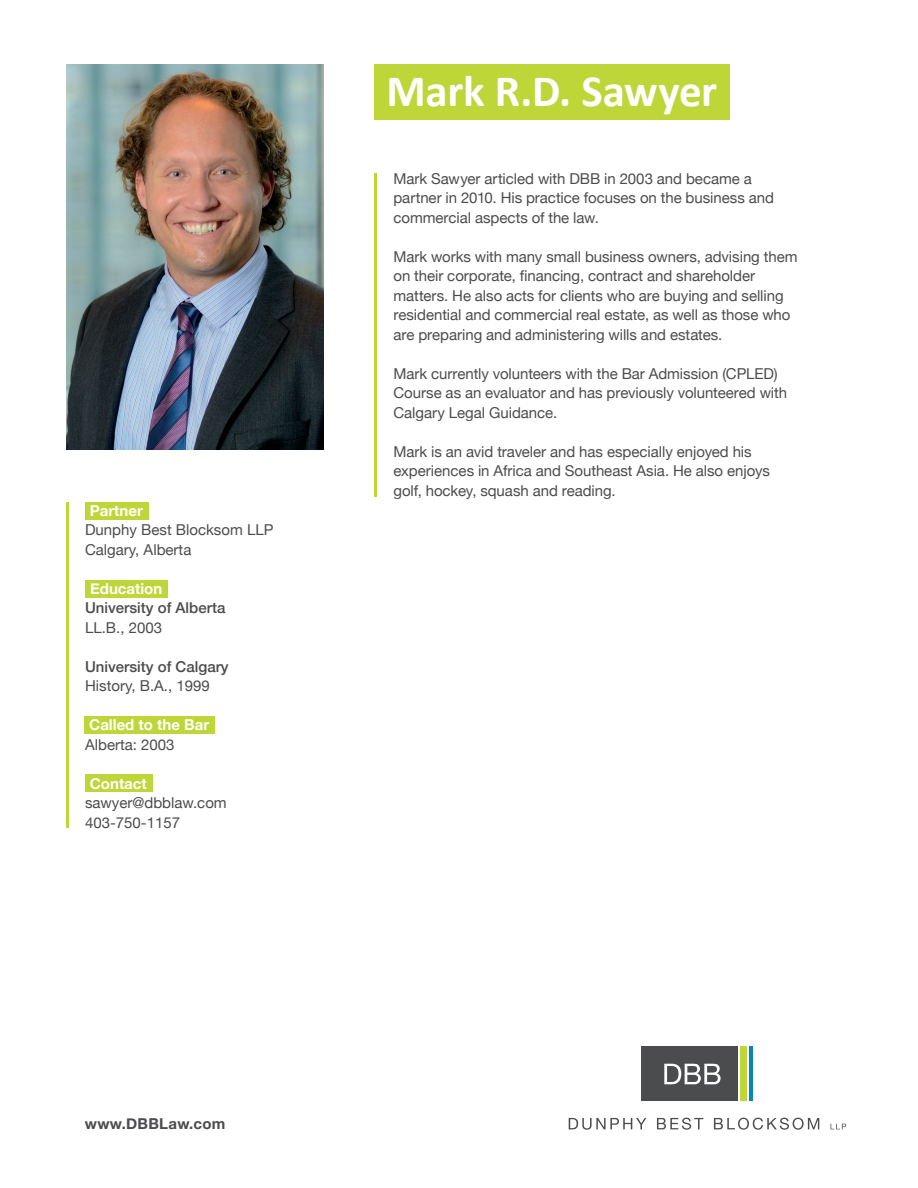
<style>
.page{position:relative;width:918px;height:1188px;background:#fff}
.page>*{position:absolute;margin:0;border:0;box-sizing:border-box;transform-origin:0 0}
.t1{font:700 45px "Calibri";letter-spacing:-.005em;color:#fff}
.t2{font:15px/19.5px "Helvetica Neue";color:#4b4c4d}
.t3{font:500 15px "Helvetica Neue";color:#4b4c4d}
.t4{font:700 15px "Helvetica Neue";color:#fff}
.t5{font:700 15px "Helvetica Neue";letter-spacing:.02em;color:#4b4c4d}
</style>
<div class="page">
<img style="left:66px;top:64px;width:258px;height:386px">
<div style="left:85px;top:502px;width:63px;height:18px;background:#bed637"></div>
<div style="left:85px;top:580px;width:82px;height:18px;background:#bed637"></div>
<div style="left:85px;top:716px;width:130px;height:18px;background:#bed637"></div>
<div style="left:85px;top:775px;width:68px;height:17px;background:#bed637"></div>
<svg style="left:569px;top:1118px;width:77px;height:12px"></svg>
<svg style="left:657px;top:1118px;width:46px;height:12px"></svg>
<svg style="left:714px;top:1118px;width:105px;height:12px"></svg>
<svg style="left:831px;top:1124px;width:15px;height:5px"></svg>
<div style="left:641px;top:1046px;width:97px;height:55px;background:#4b4c4d"></div>
<div style="left:740px;top:1046px;width:7px;height:55px;background:#bed637"></div>
<hr style="left:749px;top:1046px;width:3px;height:55px;background:#0088bc">
<svg style="left:664px;top:1064px;width:57px;height:20px"></svg>
<div style="left:374px;top:64px;width:356px;height:56px;background:#bed637"></div>
<hr style="left:374px;top:173px;width:3px;height:324px;background:#bed637">
<hr style="left:66px;top:502px;width:2px;height:326px;background:#bed637">
<p class="t4" style="left:90px;top:499px;width:55px">Partner</p>
<p class="t2" style="left:85px;top:521px;width:190px">Dunphy Best Blocksom LLP<br>Calgary, Alberta</p>
<p class="t4" style="left:90px;top:577px;width:74px">Education</p>
<p class="t3" style="left:85px;top:596px;width:142px">University of Alberta</p>
<p class="t2" style="left:85px;top:619px;width:78px">LL.B., 2003</p>
<p class="t3" style="left:85px;top:654px;width:145px">University of Calgary</p>
<p class="t2" style="left:85px;top:677px;width:126px">History, B.A., 1999</p>
<p class="t4" style="left:89px;top:713px;width:121px">Called to the Bar</p>
<p class="t2" style="left:85px;top:736px;width:91px">Alberta: 2003</p>
<p class="t4" style="left:90px;top:772px;width:58px">Contact</p>
<p class="t2" style="left:85px;top:794px;width:143px">sawyer@dbblaw.com<br>403-750-1157</p>
<p class="t5" style="left:85px;top:1112px;width:142px">www.DBBLaw.com</p>
<h1 class="t1" style="left:387px;top:62px;width:332px">Mark R.D. Sawyer</h1>
<p class="t2" style="left:393px;top:170px;width:382px">Mark Sawyer articled with DBB in 2003 and became a partner in 2010. His practice focuses on the business and commercial aspects of the law.</p>
<p class="t2" style="left:393px;top:248px;width:406px">Mark works with many small business owners, advising them on their corporate, financing, contract and shareholder matters. He also acts for clients who are buying and selling residential and commercial real estate, as well as those who are preparing and administering wills and estates.</p>
<p class="t2" style="left:393px;top:365px;width:395px">Mark currently volunteers with the Bar Admission (CPLED)<br>Course as an evaluator and has previously volunteered with<br>Calgary Legal Guidance.</p>
<p class="t2" style="left:393px;top:443px;width:378px">Mark is an avid traveler and has especially enjoyed his experiences in Africa and Southeast Asia. He also enjoys golf, hockey, squash and reading.</p>
</div>
